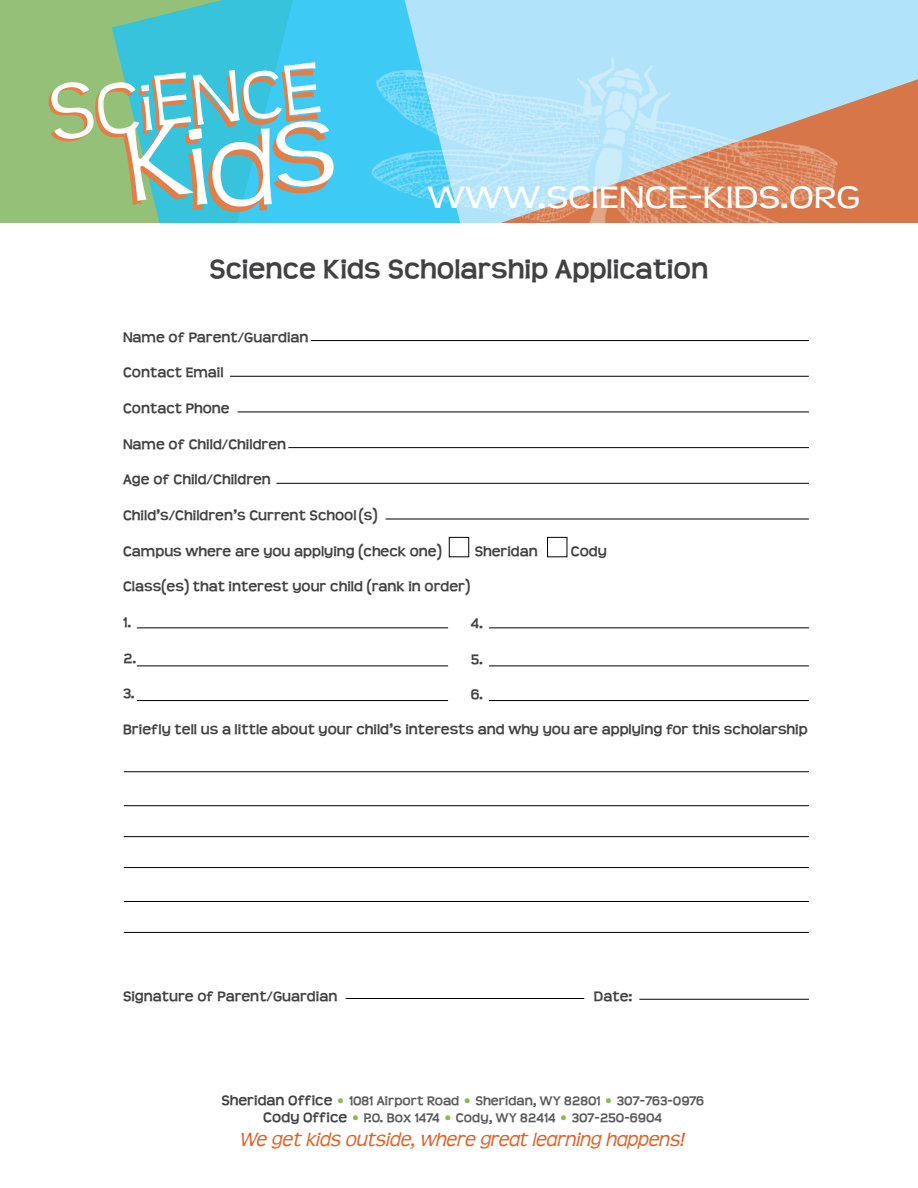
<style>
.page{position:relative;width:918px;height:1188px;background:#fff}
.page>*{position:absolute;margin:0;border:0;box-sizing:border-box;transform-origin:0 0}
.t1{font:34.2px "Teen";color:#fff;scale:1.2 1}
.t2{font:700 28.5px "Teen";color:#414042}
.t3{font:italic 21px "Teen";color:#de6328}
.t4{font:700 14.85px "Teen";color:#414042}
.t5{font:700 13.5px/17.9px "Teen";color:#58595b;text-align:center}
.s1{font-size:14.85px;color:#414042}
.s2{font-size:14.85px;color:#8eb858}
</style>
<div class="page">
<div style="left:0;top:0;width:112px;height:223px;background:#95c078"></div>
<svg style="left:112px;top:0;width:218px;height:223px;background:#45c4d3"></svg>
<svg style="left:855px;top:0;width:63px;height:223px;background:#c7a290"></svg>
<img style="left:330px;top:0;width:525px;height:223px">
<svg style="left:48px;top:62px;width:286px;height:150px"></svg>
<hr style="left:230px;top:376px;width:579px;height:1px;background:#000">
<hr style="left:311px;top:340px;width:498px;height:1px;background:#000">
<hr style="left:238px;top:412px;width:571px;height:1px;background:#000">
<hr style="left:288px;top:447px;width:521px;height:1px;background:#000">
<hr style="left:276px;top:483px;width:533px;height:1px;background:#000">
<hr style="left:386px;top:519px;width:423px;height:1px;background:#000">
<hr style="left:124px;top:627px;width:685px;height:1px;background:#000">
<hr style="left:124px;top:666px;width:685px;height:1px;background:#000">
<hr style="left:124px;top:700px;width:685px;height:1px;background:#000">
<hr style="left:124px;top:771px;width:685px;height:1px;background:#000">
<hr style="left:124px;top:805px;width:685px;height:1px;background:#000">
<hr style="left:124px;top:836px;width:685px;height:1px;background:#000">
<hr style="left:124px;top:867px;width:685px;height:1px;background:#000">
<hr style="left:124px;top:901px;width:685px;height:1px;background:#000">
<hr style="left:124px;top:932px;width:685px;height:1px;background:#000">
<hr style="left:346px;top:998px;width:238px;height:1px;background:#000">
<hr style="left:639px;top:999px;width:170px;height:1px;background:#000">
<div style="left:449px;top:537px;width:20px;height:20px;border:1px solid #000"></div>
<div style="left:547px;top:537px;width:20px;height:20px;border:1px solid #000"></div>
<div style="left:448px;top:623px;width:41px;height:84px;background:#fff"></div>
<div style="left:96px;top:619px;width:41px;height:84px;background:#fff"></div>
<h1 class="t1" style="left:428px;top:179px;width:362px">WWW.SCIENCE-KIDS.ORG</h1>
<h2 class="t2" style="left:209px;top:252px;width:501px">Science Kids Scholarship Application</h2>
<p class="t4" style="left:123px;top:329px;width:187px">Name of Parent/Guardian</p>
<p class="t4" style="left:123px;top:364px;width:102px">Contact Email</p>
<p class="t4" style="left:123px;top:400px;width:108px">Contact Phone</p>
<p class="t4" style="left:123px;top:435px;width:165px">Name of Child/Children</p>
<p class="t4" style="left:123px;top:471px;width:149px">Age of Child/Children</p>
<p class="t4" style="left:123px;top:507px;width:256px">Child’s/Children’s Current School (s)</p>
<p class="t4" style="left:123px;top:542px;width:320px">Campus where are you applying (check one)</p>
<p class="t4" style="left:475px;top:542px;width:65px">Sheridan</p>
<p class="t4" style="left:571px;top:542px;width:38px">Cody</p>
<p class="t4" style="left:123px;top:578px;width:349px">Class(es) that interest your child (rank in order)</p>
<p class="t4" style="left:123px;top:614px;width:10px">1.</p>
<p class="t4" style="left:123px;top:649px;width:15px">2.</p>
<p class="t4" style="left:123px;top:685px;width:13px">3.</p>
<p class="t4" style="left:123px;top:721px;width:686px">Briefly tell us a little about your child’s interests and why you are applying for this scholarship</p>
<p class="t4" style="left:471px;top:615px;width:14px">4.</p>
<p class="t4" style="left:471px;top:650px;width:14px">5.</p>
<p class="t4" style="left:471px;top:686px;width:14px">6.</p>
<p class="t4" style="left:123px;top:988px;width:216px">Signature of Parent/Guardian</p>
<p class="t4" style="left:594px;top:988px;width:40px">Date:</p>
<p class="t5" style="left:221px;top:1092px;width:484px"><span class="s1">Sheridan Office</span> <span class="s2">•</span> 1081 Airport Road <span class="s2">•</span> Sheridan, WY 82801 <span class="s2">•</span> 307-763-0976<br><span class="s1">Cody Office</span> <span class="s2">•</span> P.O. Box 1474 <span class="s2">•</span> Cody, WY 82414 <span class="s2">•</span> 307-250-6904</p>
<h3 class="t3" style="left:239px;top:1128px;width:446px">We get kids outside, where great learning happens!</h3>
</div>
